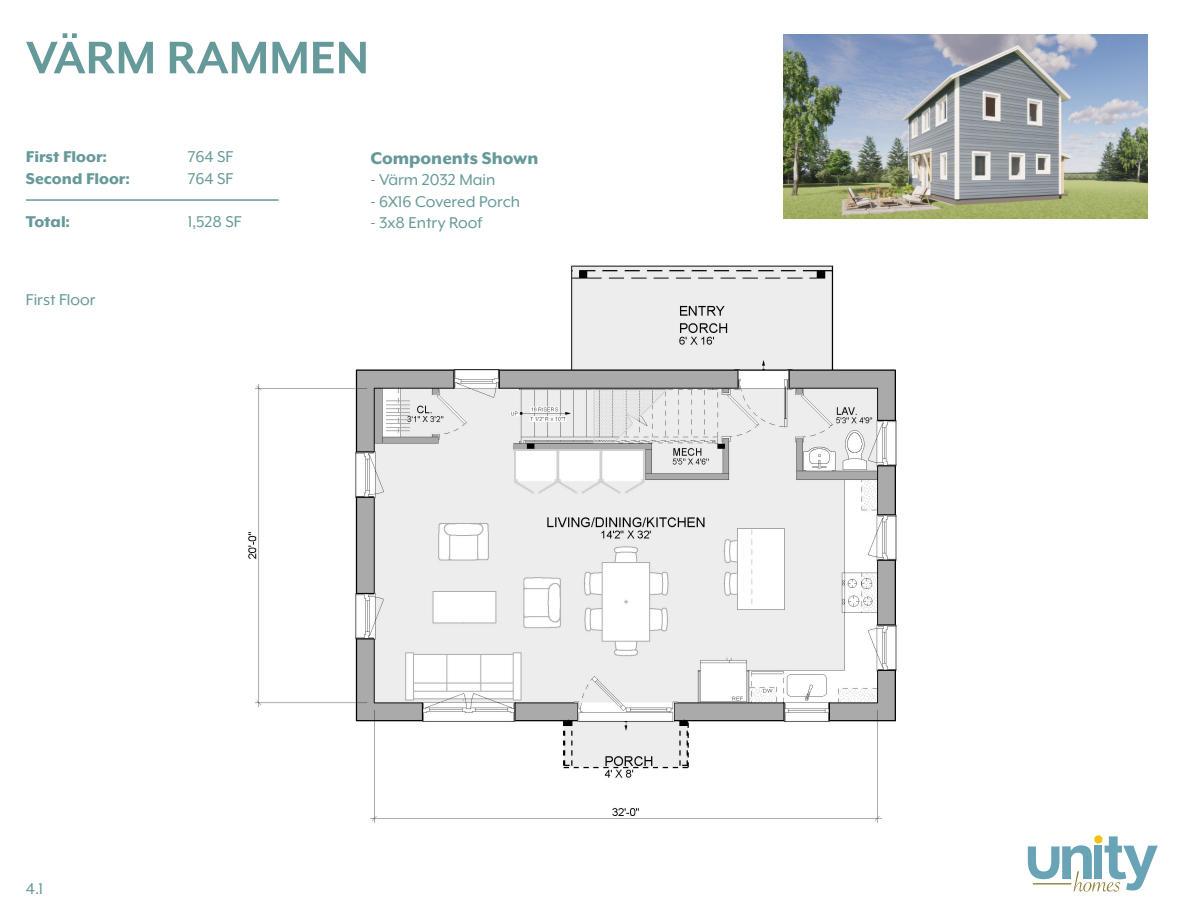
<style>
.page{position:relative;width:1188px;height:918px;background:#fff}
.page>*{position:absolute;margin:0;border:0;box-sizing:border-box;transform-origin:0 0}
.t1{font:700 52.5px "Mr Eaves XL Mod OT";color:#699}
.t2{font:800 19.5px "Mr Eaves XL Mod OT";color:#699}
.t3{font:18px "Mr Eaves XL Mod OT";color:#699}
.t4{font:800 18px "Mr Eaves XL Mod OT";color:#699}
</style>
<div class="page">
<img style="left:248px;top:265px;width:780px;height:599px">
<hr style="left:26px;top:199px;width:253px;height:2px;background:#699">
<img style="left:783px;top:35px;width:365px;height:184px">
<svg style="left:1028px;top:836px;width:130px;height:56px"></svg>
<hr style="left:1033px;top:883px;width:39px;height:1px;background:#8d7e2e">
<p class="t1" style="left:26px;top:28px;width:345px">VÄRM RAMMEN</p>
<p class="t4" style="left:26px;top:147px;width:83px">First Floor:</p>
<p class="t3" style="left:188px;top:147px;width:47px">764 SF</p>
<p class="t4" style="left:26px;top:168px;width:106px">Second Floor:</p>
<p class="t3" style="left:188px;top:169px;width:47px">764 SF</p>
<p class="t4" style="left:26px;top:212px;width:46px">Total:</p>
<p class="t3" style="left:188px;top:212px;width:55px">1,528 SF</p>
<p class="t3" style="left:26px;top:289px;width:71px">First Floor</p>
<p class="t2" style="left:370px;top:147px;width:170px">Components Shown</p>
<p class="t3" style="left:370px;top:170px;width:127px">- Värm 2032 Main</p>
<p class="t3" style="left:370px;top:192px;width:151px">- 6X16 Covered Porch</p>
<p class="t3" style="left:370px;top:213px;width:114px">- 3x8 Entry Roof</p>
<p class="t3" style="left:26px;top:878px;width:19px">4.1</p>
</div>
